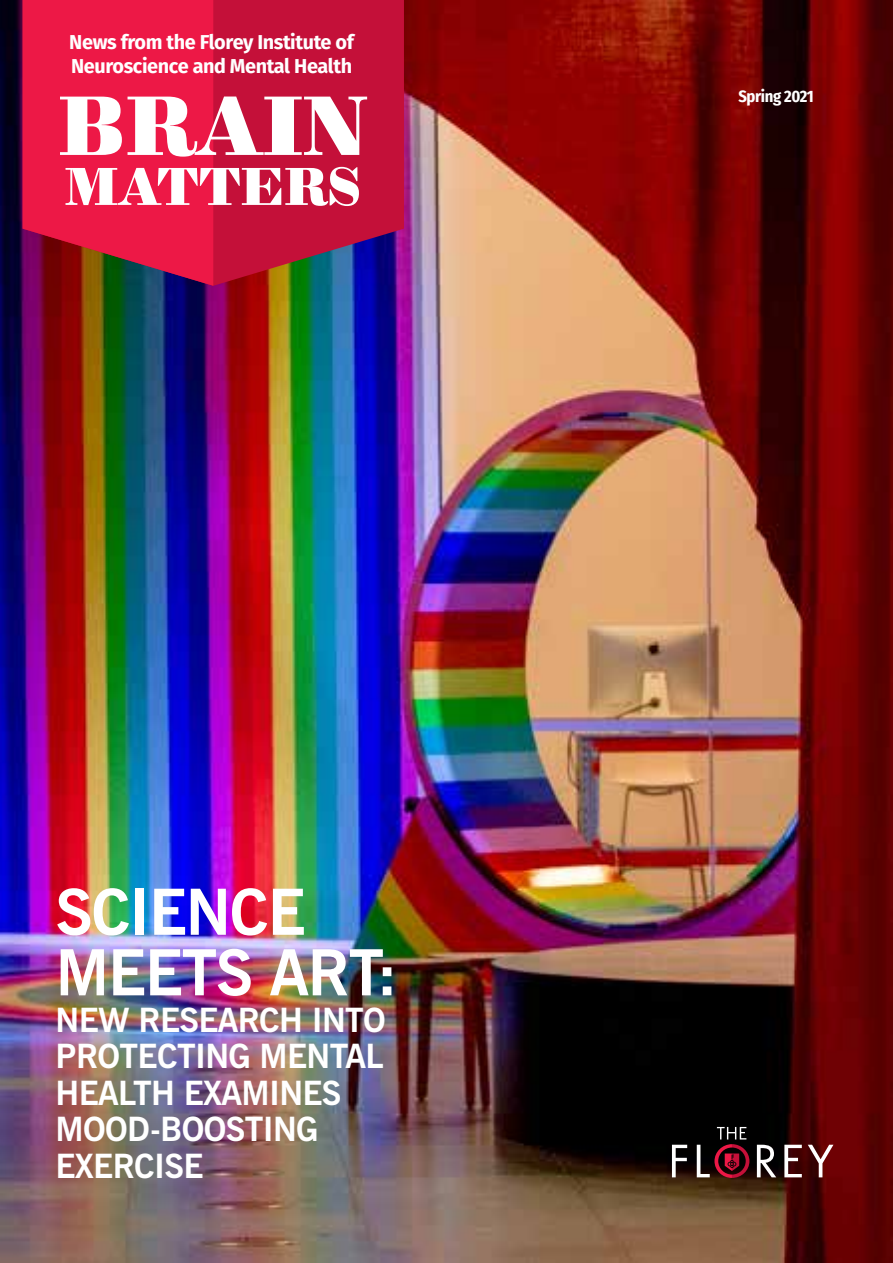
<style>
.page{position:relative;width:893px;height:1263px;background:#fff}
.page>*{position:absolute;margin:0;border:0;box-sizing:border-box;transform-origin:0 0}
.t1{font:84.6px "Sybarite Small";letter-spacing:-.02em;color:#fff}
.t2{font:700 63.45px/60.6px "News Gothic BT";letter-spacing:-.02em;color:#fff}
.t3{font:53.55px "Sybarite Small";letter-spacing:-.02em;color:#fff}
.t4{font:700 33.45px/36.6px "News Gothic BT";letter-spacing:-.02em;color:#fff}
.t5{font:700 20.1px/24.2px "Fira Sans";letter-spacing:-.02em;color:#fff}
.t6{font:700 16.5px "Fira Sans Condensed";letter-spacing:-.02em;color:#fff}
</style>
<div class="page">
<img style="left:0;top:0;width:893px;height:1263px">
<svg style="left:213px;top:0;width:191px;height:286px;background:#b5143e"></svg>
<svg style="left:23px;top:0;width:190px;height:286px;background:#dd1943"></svg>
<svg style="left:672px;top:1145px;width:15px;height:32px"></svg>
<svg style="left:784px;top:1145px;width:18px;height:32px"></svg>
<svg style="left:808px;top:1145px;width:25px;height:32px"></svg>
<svg style="left:757px;top:1145px;width:19px;height:32px"></svg>
<svg style="left:697px;top:1127px;width:52px;height:51px;background:#461d25"></svg>
<p class="t5" style="left:69px;top:29px;width:286px">News from the Florey Institute of<br>Neuroscience and Mental Health</p>
<h1 class="t1" style="left:58px;top:72px;width:312px">BRAIN</h1>
<h3 class="t3" style="left:64px;top:153px;width:299px">MATTERS</h3>
<h2 class="t2" style="left:56px;top:881px;width:344px">SCIENCE<br>MEETS ART:</h2>
<p class="t4" style="left:56px;top:1001px;width:332px">NEW RESEARCH INTO<br>PROTECTING MENTAL<br>HEALTH EXAMINES<br>MOOD-BOOSTING<br>EXERCISE</p>
<p class="t6" style="left:738px;top:83px;width:77px">Spring 2021</p>
</div>
